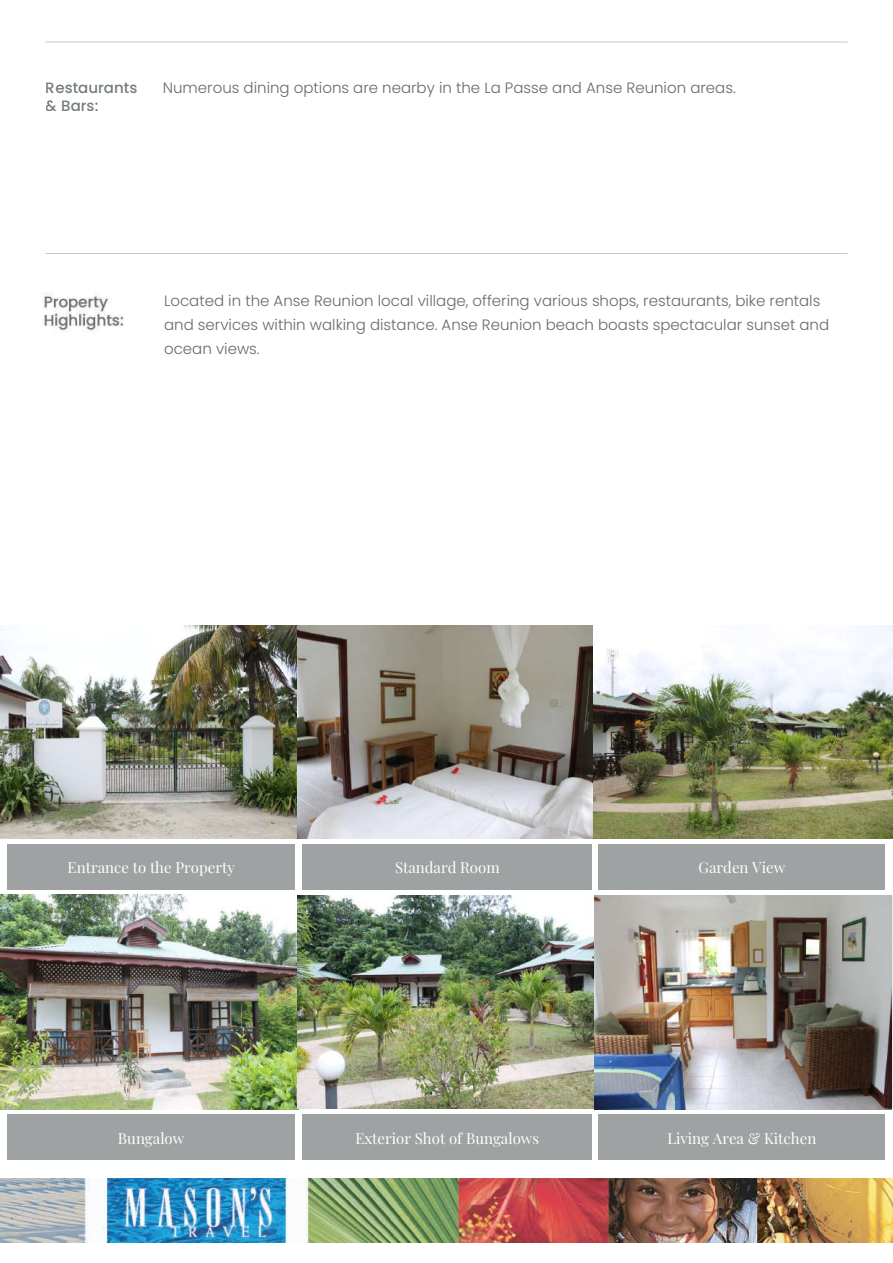
<style>
.page{position:relative;width:893px;height:1263px;background:#fff}
.page>*{position:absolute;margin:0;border:0;box-sizing:border-box;transform-origin:0 0}
.t1{font:300 15px/24.3px "Poppins";color:#696969}
.t2{font:15px "Playfair Display";color:#fff}
.t3{font:500 15px/18px "Poppins";color:#525a5c}
</style>
<div class="page">
<img style="left:0;top:1179px;width:893px;height:63px">
<hr style="left:45px;top:42px;width:802px;height:1px;background:#6c7376">
<hr style="left:45px;top:253px;width:802px;height:1px;background:#6c7376">
<div style="left:8px;top:844px;width:287px;height:46px;background:#9ea2a2"></div>
<div style="left:302px;top:844px;width:290px;height:46px;background:#9ea2a2"></div>
<div style="left:598px;top:844px;width:287px;height:46px;background:#9ea2a2"></div>
<div style="left:8px;top:1114px;width:287px;height:46px;background:#9ea2a2"></div>
<div style="left:302px;top:1114px;width:290px;height:46px;background:#9ea2a2"></div>
<div style="left:598px;top:1114px;width:287px;height:46px;background:#9ea2a2"></div>
<img style="left:42px;top:292px;width:82px;height:40px">
<img style="left:0;top:625px;width:593px;height:214px">
<img style="left:593px;top:625px;width:300px;height:214px">
<img style="left:0;top:895px;width:892px;height:214px">
<p class="t3" style="left:46px;top:78px;width:93px">Restaurants &amp; Bars:</p>
<p class="t1" style="left:163px;top:76px;width:574px">Numerous dining options are nearby in the La Passe and Anse Reunion areas.</p>
<p class="t1" style="left:164px;top:288px;width:667px">Located in the Anse Reunion local village, offering various shops, restaurants, bike rentals and services within walking distance. Anse Reunion beach boasts spectacular sunset and ocean views.</p>
<p class="t2" style="left:68px;top:856px;width:169px">Entrance to the Property</p>
<p class="t2" style="left:395px;top:856px;width:106px">Standard Room</p>
<p class="t2" style="left:699px;top:856px;width:88px">Garden View</p>
<p class="t2" style="left:118px;top:1126px;width:68px">Bungalow</p>
<p class="t2" style="left:355px;top:1127px;width:185px">Exterior Shot of Bungalows</p>
<p class="t2" style="left:667px;top:1127px;width:150px">Living Area &amp; Kitchen</p>
</div>
